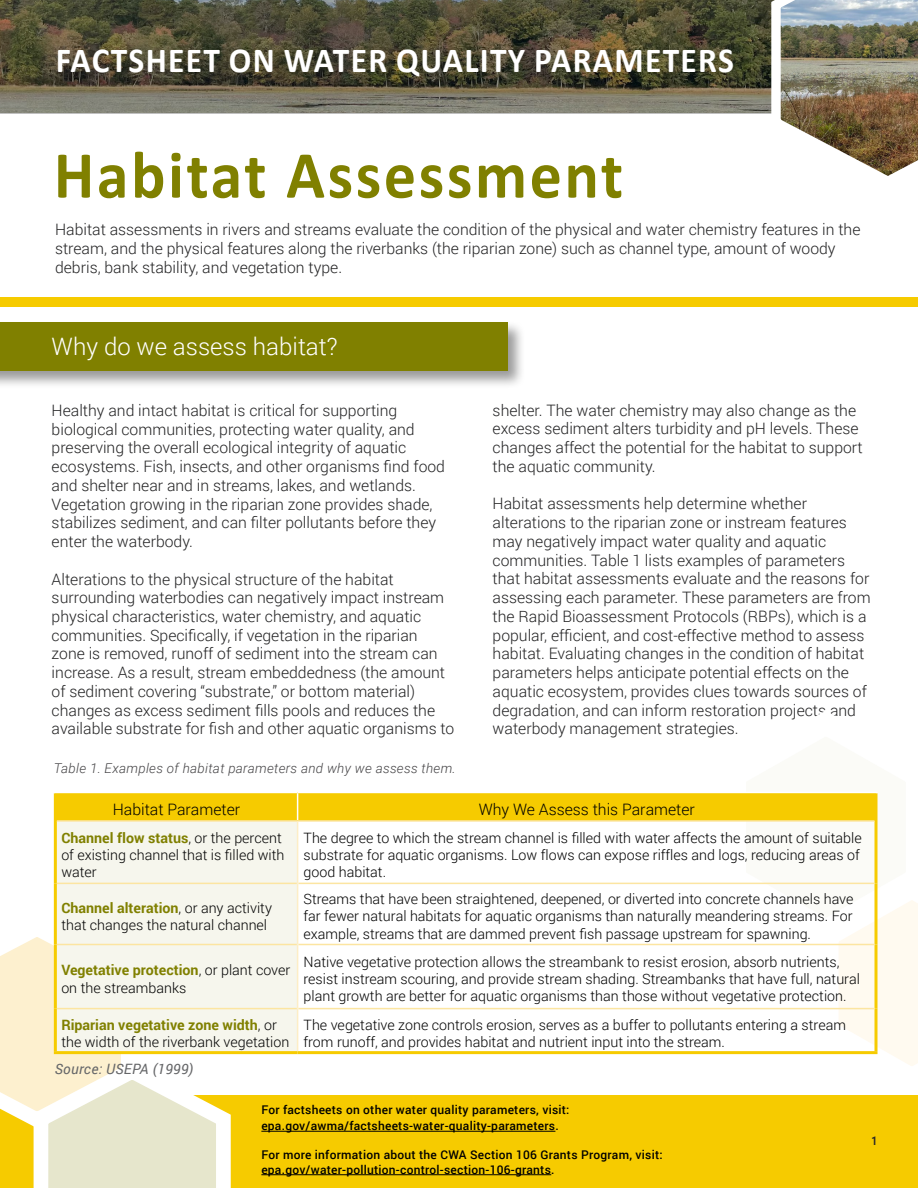
<style>
.page{position:relative;width:918px;height:1188px;background:#fff}
.page>*{position:absolute;margin:0;border:0;box-sizing:border-box;transform-origin:0 0}
.t1{font:700 67.5px "Calibri";letter-spacing:.04em;color:#808000;scale:.95 1}
.t2{font:700 35.25px "Calibri";letter-spacing:.04em;color:#fff;scale:.95 1}
.t3{font:300 24px "Roboto";color:#fff}
.t4{font:300 15.75px/18.8px "Roboto";color:#222223}
.t5{font:300 15.75px "Roboto";color:#000}
.t6{font:300 14.25px/17.1px "Roboto";color:#000}
.t7{font:700 14.25px "Roboto";color:#808000}
.t8{font:italic 14.25px "Roboto";letter-spacing:.02em;color:#666769}
.t9{font:italic 300 13.5px "Roboto";letter-spacing:.02em;color:#464547}
.t10{font:500 12px/16.5px "Roboto";letter-spacing:.02em;color:#000}
.t11{font:700 12px "Roboto";color:#292829;scale:.85 1}
.s1{font-weight:300;color:#000}
.s2{font-weight:700;color:#808000}
</style>
<div class="page">
<svg style="left:0;top:0;width:763px;height:113px;background:#58543f"></svg>
<img style="left:763px;top:0;width:155px;height:176px">
<div style="left:0;top:297px;width:918px;height:9px;background:#f6cb00"></div>
<div style="left:0;top:320px;width:526px;height:69px;background:#000;opacity:.4"></div>
<div style="left:0;top:323px;width:508px;height:48px;background:#808000"></div>
<div style="left:0;top:1096px;width:918px;height:92px;background:#f6cb00"></div>
<svg style="left:0;top:914px;width:238px;height:274px"></svg>
<svg style="left:735px;top:882px;width:183px;height:214px"></svg>
<hr style="left:261px;top:1131px;width:294px;height:1px;background:#000">
<hr style="left:261px;top:1174px;width:290px;height:1px;background:#000">
<div style="left:55px;top:792px;width:243px;height:29px;background:#f6cb00"></div>
<div style="left:298px;top:792px;width:578px;height:29px;background:#f6cb00"></div>
<hr style="left:54px;top:793px;width:3px;height:28px;background:#f6cb00">
<svg style="left:874px;top:793px;width:4px;height:28px"></svg>
<svg style="left:297px;top:793px;width:1px;height:27px"></svg>
<hr style="left:54px;top:792px;width:244px;height:1px;background:#fff">
<hr style="left:298px;top:792px;width:580px;height:1px;background:#fff">
<div style="left:55px;top:821px;width:243px;height:62px;background:#f6f6ed"></div>
<div style="left:55px;top:883px;width:243px;height:62px;background:#f6f6ed"></div>
<div style="left:55px;top:945px;width:243px;height:64px;background:#f6f6ed"></div>
<div style="left:55px;top:1009px;width:243px;height:44px;background:#f6f6ed"></div>
<hr style="left:54px;top:821px;width:3px;height:62px;background:#f6cb00">
<svg style="left:874px;top:821px;width:4px;height:62px"></svg>
<hr style="left:54px;top:883px;width:3px;height:62px;background:#f6cb00">
<svg style="left:874px;top:883px;width:4px;height:62px"></svg>
<hr style="left:54px;top:945px;width:3px;height:64px;background:#f6cb00">
<svg style="left:874px;top:945px;width:4px;height:64px"></svg>
<hr style="left:54px;top:1009px;width:3px;height:42px;background:#f6cb00">
<svg style="left:874px;top:1009px;width:4px;height:42px"></svg>
<hr style="left:54px;top:1051px;width:244px;height:3px;background:#f6cb00">
<hr style="left:298px;top:1051px;width:580px;height:3px;background:#f6cb00">
<hr style="left:57px;top:820px;width:241px;height:2px;background:#fce5a1">
<hr style="left:298px;top:820px;width:577px;height:2px;background:#fce5a1">
<hr style="left:57px;top:883px;width:240px;height:1px;background:#fce5a1">
<hr style="left:298px;top:883px;width:577px;height:1px;background:#fce5a1">
<hr style="left:57px;top:944px;width:240px;height:1px;background:#fce5a1">
<hr style="left:298px;top:944px;width:577px;height:1px;background:#fce5a1">
<hr style="left:57px;top:1008px;width:240px;height:1px;background:#fce5a1">
<hr style="left:298px;top:1008px;width:577px;height:1px;background:#fce5a1">
<hr style="left:297px;top:822px;width:1px;height:61px;background:#fdeec6">
<hr style="left:297px;top:883px;width:1px;height:62px;background:#fdeec6">
<hr style="left:297px;top:945px;width:1px;height:64px;background:#fdeec6">
<hr style="left:297px;top:1009px;width:1px;height:42px;background:#fdeec6">
<p class="t2" style="left:56px;top:39px;width:715px">FACTSHEET ON WATER QUALITY PARAMETERS</p>
<p class="t1" style="left:54px;top:133px;width:601px">Habitat Assessment</p>
<p class="t4" style="left:55px;top:220px;width:807px">Habitat assessments in rivers and streams evaluate the condition of the physical and water chemistry features in the stream, and the physical features along the riverbanks (the riparian zone) such as channel type, amount of woody debris, bank stability, and vegetation type.</p>
<h1 class="t3" style="left:52px;top:330px;width:288px">Why do we assess habitat?</h1>
<p class="t4" style="left:52px;top:400px;width:395px">Healthy and intact habitat is critical for supporting biological communities, protecting water quality, and preserving the overall ecological integrity of aquatic ecosystems. Fish, insects, and other organisms find food and shelter near and in streams, lakes, and wetlands.<br>Vegetation growing in the riparian zone provides shade, stabilizes sediment, and can filter pollutants before they enter the waterbody.</p>
<p class="t4" style="left:52px;top:569px;width:404px">Alterations to the physical structure of the habitat surrounding waterbodies can negatively impact instream physical characteristics, water chemistry, and aquatic communities. Specifically, if vegetation in the riparian zone is removed, runoff of sediment into the stream can increase. As a result, stream embeddedness (the amount of sediment covering “substrate,” or bottom material) changes as excess sediment fills pools and reduces the available substrate for fish and other aquatic organisms to</p>
<p class="t4" style="left:493px;top:400px;width:372px">shelter. The water chemistry may also change as the excess sediment alters turbidity and pH levels. These changes affect the potential for the habitat to support the aquatic community.</p>
<p class="t4" style="left:493px;top:494px;width:380px">Habitat assessments help determine whether alterations to the riparian zone or instream features may negatively impact water quality and aquatic communities. Table 1 lists examples of parameters that habitat assessments evaluate and the reasons for assessing each parameter. These parameters are from the Rapid Bioassessment Protocols (RBPs), which is a popular, efficient, and cost-effective method to assess habitat. Evaluating changes in the condition of habitat parameters helps anticipate potential effects on the aquatic ecosystem, provides clues towards sources of degradation, and can inform restoration projects and waterbody management strategies.</p>
<p class="t9" style="left:54px;top:758px;width:403px">Table 1. Examples of habitat parameters and why we assess them.</p>
<p class="t5" style="left:113px;top:798px;width:129px">Habitat Parameter</p>
<p class="t5" style="left:479px;top:798px;width:218px">Why We Assess this Parameter</p>
<p class="t7" style="left:61px;top:827px;width:222px">Channel flow status<span class="s1">, or the percent</span></p>
<p class="t6" style="left:304px;top:828px;width:560px">The degree to which the stream channel is filled with water affects the amount of suitable</p>
<p class="t6" style="left:61px;top:846px;width:225px">of existing channel that is filled with</p>
<p class="t6" style="left:304px;top:846px;width:558px">substrate for aquatic organisms. Low flows can expose riffles and logs, reducing areas of</p>
<p class="t6" style="left:61px;top:863px;width:37px">water</p>
<p class="t6" style="left:304px;top:863px;width:84px">good habitat.</p>
<p class="t6" style="left:61px;top:899px;width:212px"><span class="s2">Channel alteration</span>, or any activity that changes the natural channel</p>
<p class="t6" style="left:304px;top:890px;width:551px;text-align:justify">Streams that have been straightened, deepened, or diverted into concrete channels have far fewer natural habitats for aquatic organisms than naturally meandering streams. For example, streams that are dammed prevent fish passage upstream for spawning.</p>
<p class="t6" style="left:61px;top:961px;width:231px"><span class="s2">Vegetative protection</span>, or plant cover on the streambanks</p>
<p class="t6" style="left:304px;top:953px;width:558px">Native vegetative protection allows the streambank to resist erosion, absorb nutrients, resist instream scouring, and provide stream shading. Streambanks that have full, natural plant growth are better for aquatic organisms than those without vegetative protection.</p>
<p class="t7" style="left:61px;top:1014px;width:217px">Riparian vegetative zone width<span class="s1">, or</span></p>
<p class="t6" style="left:304px;top:1015px;width:544px">The vegetative zone controls erosion, serves as a buffer to pollutants entering a stream</p>
<p class="t6" style="left:61px;top:1033px;width:229px">the width of the riverbank vegetation</p>
<p class="t6" style="left:304px;top:1033px;width:423px">from runoff, and provides habitat and nutrient input into the stream.</p>
<p class="t8" style="left:55px;top:1059px;width:140px">Source: USEPA (1999)</p>
<p class="t10" style="left:261px;top:1101px;width:310px">For factsheets on other water quality parameters, visit: epa.gov/awma/factsheets-water-quality-parameters.</p>
<p class="t10" style="left:261px;top:1147px;width:403px;line-height:15px">For more information about the CWA Section 106 Grants Program, visit: epa.gov/water-pollution-control-section-106-grants.</p>
<p class="t11" style="left:872px;top:1132px;width:8px">1</p>
</div>
